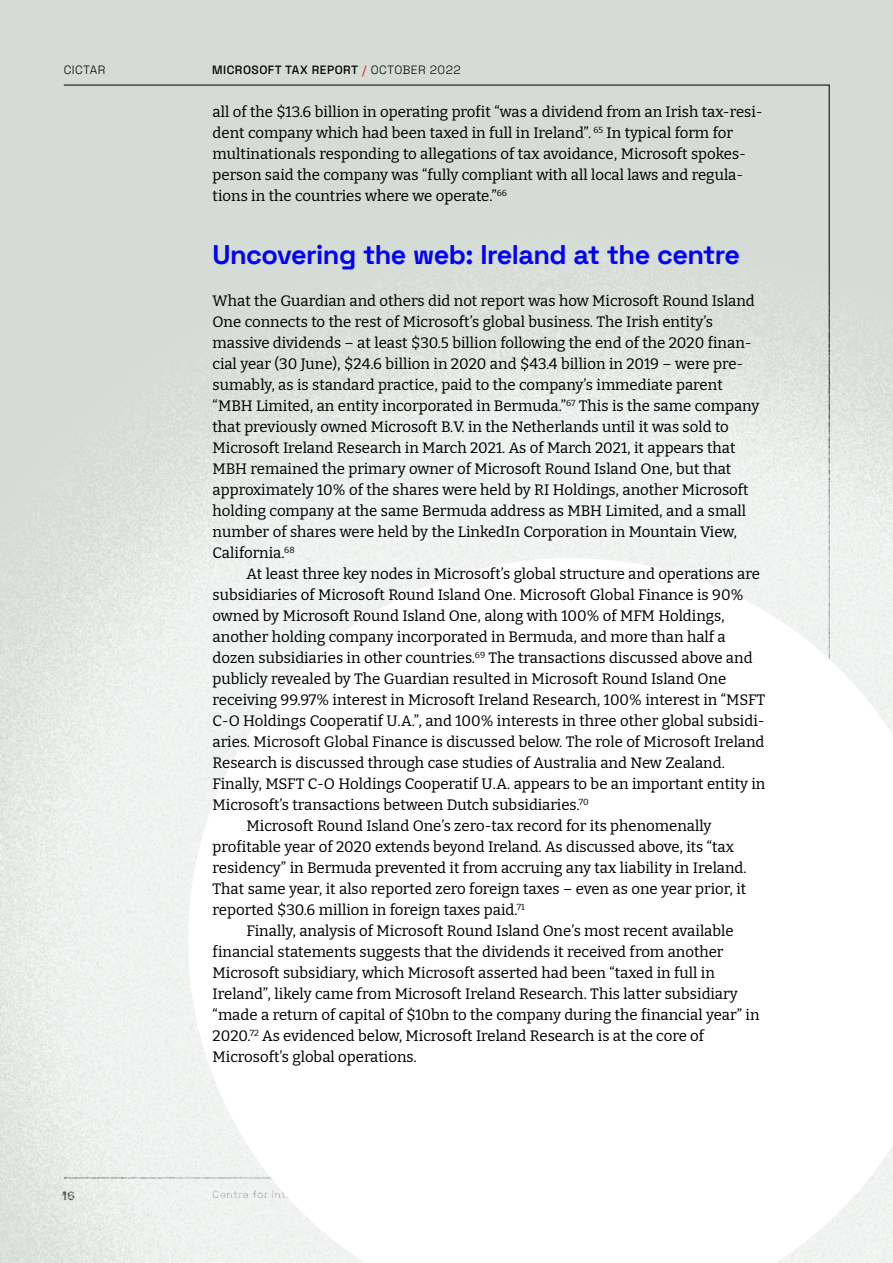
<style>
.page{position:relative;width:893px;height:1263px;background:#d4dcd5}
.page>*{position:absolute;margin:0;border:0;box-sizing:border-box;transform-origin:0 0}
.t1{font:300 27px "Space Grotesk";letter-spacing:-.02em;color:#00f}
.t2{font:15px/21px "Bitter Pro";color:#000}
.t3{font:300 12px "Space Grotesk";letter-spacing:.04em;color:#000}
.s1{color:#ff0027}
</style>
<div class="page">
<div style="left:0;top:219px;width:893px;height:1044px;background:#fff;opacity:.75"></div>
<svg style="left:188px;top:558px;width:705px;height:705px;background:#fcfdfc"></svg>
<p class="t3" style="left:64px;top:61px;width:43px">CICTAR</p>
<p class="t3" style="left:212px;top:61px;width:250px">MICROSOFT TAX REPORT <span class="s1">/</span> OCTOBER 2022</p>
<p class="t2" style="left:213px;top:100px;width:552px">all of the $13.6 billion in operating profit “was a dividend from an Irish tax-resi&shy;dent company which had been taxed in full in Ireland”. <sup>65</sup> In typical form for multinationals responding to allegations of tax avoidance, Microsoft spokes&shy;person said the company was “fully compliant with all local laws and regula&shy;tions in the countries where we operate.”<sup>66</sup></p>
<h1 class="t1" style="left:213px;top:235px;width:529px">Uncovering the web: Ireland at the centre</h1>
<p class="t2" style="left:213px;top:289px;width:548px">What the Guardian and others did not report was how Microsoft Round Island One connects to the rest of Microsoft’s global business. The Irish entity’s massive dividends – at least $30.5 billion following the end of the 2020 finan&shy;cial year (30 June), $24.6 billion in 2020 and $43.4 billion in 2019 – were pre&shy;sumably, as is standard practice, paid to the company’s immediate parent “MBH Limited, an entity incorporated in Bermuda.”<sup>67</sup> This is the same company that previously owned Microsoft B.V. in the Netherlands until it was sold to Microsoft Ireland Research in March 2021. As of March 2021, it appears that MBH remained the primary owner of Microsoft Round Island One, but that approximately 10% of the shares were held by RI Holdings, another Microsoft holding company at the same Bermuda address as MBH Limited, and a small number of shares were held by the LinkedIn Corporation in Mountain View, California.<sup>68</sup></p>
<p class="t2" style="left:247px;top:562px;width:515px">At least three key nodes in Microsoft’s global structure and operations are</p>
<p class="t2" style="left:213px;top:583px;width:532px">subsidiaries of Microsoft Round Island One. Microsoft Global Finance is 90%</p>
<p class="t2" style="left:213px;top:604px;width:513px">owned by Microsoft Round Island One, along with 100% of MFM Holdings,</p>
<p class="t2" style="left:213px;top:625px;width:515px">another holding company incorporated in Bermuda, and more than half a</p>
<p class="t2" style="left:213px;top:646px;width:541px">dozen subsidiaries in other countries.<sup>69</sup> The transactions discussed above and</p>
<p class="t2" style="left:213px;top:667px;width:515px">publicly revealed by The Guardian resulted in Microsoft Round Island One</p>
<p class="t2" style="left:213px;top:688px;width:554px">receiving 99.97% interest in Microsoft Ireland Research, 100% interest in “MSFT</p>
<p class="t2" style="left:213px;top:709px;width:553px">C-O Holdings Cooperatif U.A.”, and 100% interests in three other global subsidi-</p>
<p class="t2" style="left:213px;top:730px;width:553px">aries. Microsoft Global Finance is discussed below. The role of Microsoft Ireland</p>
<p class="t2" style="left:213px;top:751px;width:514px">Research is discussed through case studies of Australia and New Zealand.</p>
<p class="t2" style="left:213px;top:772px;width:554px">Finally, MSFT C-O Holdings Cooperatif U.A. appears to be an important entity in</p>
<p class="t2" style="left:213px;top:793px;width:378px">Microsoft’s transactions between Dutch subsidiaries.<sup>70</sup></p>
<p class="t2" style="left:247px;top:814px;width:466px">Microsoft Round Island One’s zero-tax record for its phenomenally</p>
<p class="t2" style="left:213px;top:835px;width:523px">profitable year of 2020 extends beyond Ireland. As discussed above, its “tax</p>
<p class="t2" style="left:213px;top:856px;width:536px">residency” in Bermuda prevented it from accruing any tax liability in Ireland.</p>
<p class="t2" style="left:213px;top:877px;width:535px">That same year, it also reported zero foreign taxes – even as one year prior, it</p>
<p class="t2" style="left:213px;top:898px;width:314px">reported $30.6 million in foreign taxes paid.<sup>71</sup></p>
<p class="t2" style="left:247px;top:919px;width:488px">Finally, analysis of Microsoft Round Island One’s most recent available</p>
<p class="t2" style="left:213px;top:940px;width:512px">financial statements suggests that the dividends it received from another</p>
<p class="t2" style="left:213px;top:961px;width:504px">Microsoft subsidiary, which Microsoft asserted had been “taxed in full in</p>
<p class="t2" style="left:213px;top:982px;width:527px">Ireland”, likely came from Microsoft Ireland Research. This latter subsidiary</p>
<p class="t2" style="left:213px;top:1003px;width:548px">“made a return of capital of $10bn to the company during the financial year” in</p>
<p class="t2" style="left:213px;top:1024px;width:493px">2020.<sup>72</sup> As evidenced below, Microsoft Ireland Research is at the core of</p>
<p class="t2" style="left:213px;top:1045px;width:206px">Microsoft’s global operations.</p>
<p class="t3" style="left:62px;top:1187px;width:15px">16</p>
</div>
